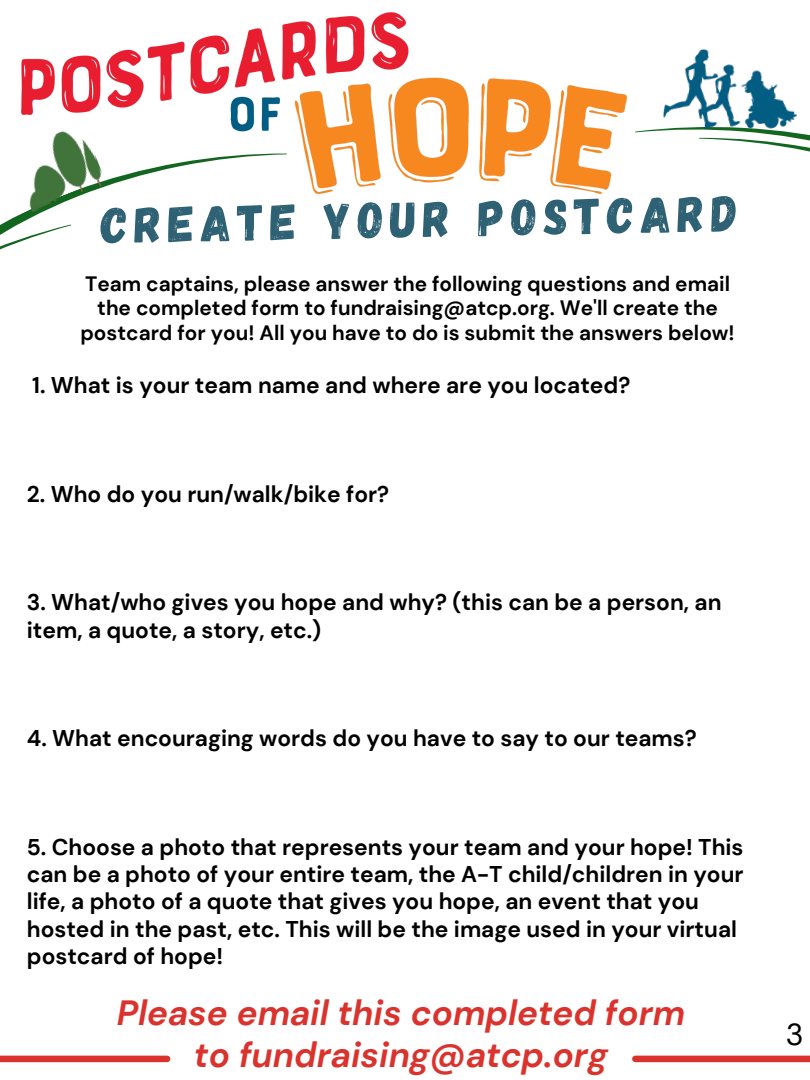
<style>
.page{position:relative;width:810px;height:1080px;background:#fff}
.page>*{position:absolute;margin:0;border:0;box-sizing:border-box;transform-origin:0 0}
.t1{font:50.88px "Gagalin";color:#2e6173}
.t2{font:italic 700 35px/41.8px "DM Sans";color:#da332e;text-align:center}
.t3{font:30.31px "DM Sans";color:#000}
.t4{font:700 22.75px/27.2px "DM Sans";color:#000}
.t5{font:700 20.81px/24.9px "DM Sans";color:#000;text-align:center}
</style>
<div class="page">
<div style="left:0;top:1056px;width:167px;height:6px;background:#da332e"></div>
<div style="left:635px;top:1056px;width:175px;height:6px;background:#da332e"></div>
<img style="left:22px;top:12px;width:605px;height:181px">
<svg style="left:0;top:153px;width:287px;height:72px"></svg>
<svg style="left:0;top:225px;width:71px;height:25px"></svg>
<svg style="left:635px;top:129px;width:175px;height:23px"></svg>
<img style="left:663px;top:49px;width:138px;height:87px">
<img style="left:9px;top:123px;width:97px;height:89px">
<h1 class="t1" style="left:100px;top:194px;width:638px;rotate:-1deg">CREATE YOUR POSTCARD</h1>
<p class="t5" style="left:80px;top:271px;width:656px">Team captains, please answer the following questions and email the completed form to fundraising@atcp.org. We'll create the postcard for you! All you have to do is submit the answers below!</p>
<p class="t4" style="left:32px;top:371px;width:600px">1. What is your team name and where are you located?</p>
<p class="t4" style="left:27px;top:480px;width:364px">2. Who do you run/walk/bike for?</p>
<p class="t4" style="left:27px;top:589px;width:696px">3. What/who gives you hope and why? (this can be a person, an item, a quote, a story, etc.)</p>
<p class="t4" style="left:27px;top:725px;width:672px">4. What encouraging words do you have to say to our teams?</p>
<p class="t4" style="left:27px;top:834px;width:718px">5. Choose a photo that represents your team and your hope! This can be a photo of your entire team, the A-T child/children in your life, a photo of a quote that gives you hope, an event that you hosted in the past, etc. This will be the image used in your virtual postcard of hope!</p>
<h2 class="t2" style="left:117px;top:992px;width:570px">Please email this completed form to fundraising@atcp.org</h2>
<h3 class="t3" style="left:786px;top:1015px;width:19px">3</h3>
</div>
